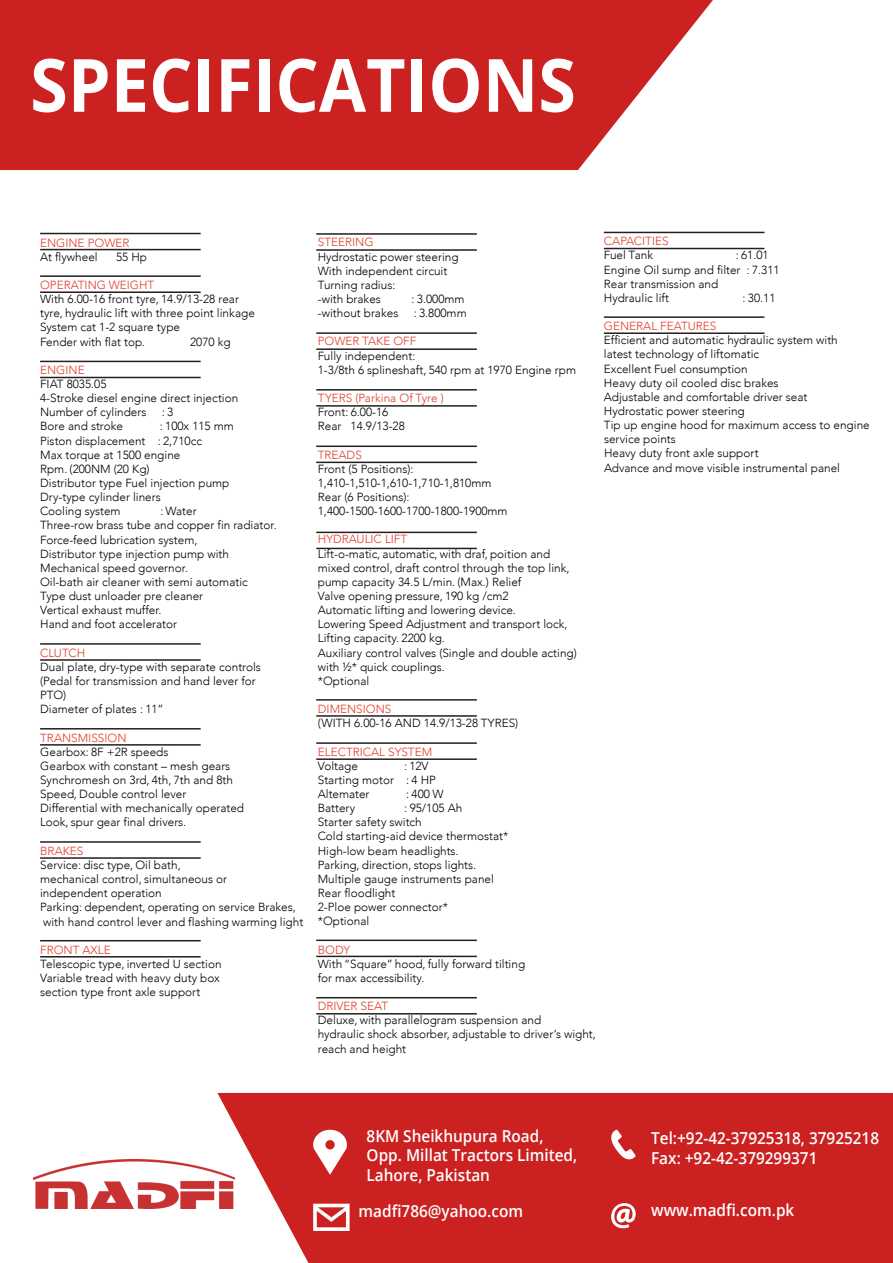
<style>
.page{position:relative;width:893px;height:1263px;background:#fff}
.page>*{position:absolute;margin:0;border:0;box-sizing:border-box;transform-origin:0 0}
.t1{font:700 73.5px "Open Sans";color:#fff;scale:.93 1}
.t2{font:600 16.5px/19.8px "Open Sans";color:#fff;scale:.93 1}
.t3{font:300 11.85px/14.1px "Avenir";color:#000}
.t4{font:300 11.85px "Avenir";color:#e13d2a}
</style>
<div class="page">
<svg style="left:0;top:0;width:713px;height:170px;background:#d03636"></svg>
<div style="left:217px;top:1093px;width:676px;height:170px;background:#cc2121"></div>
<svg style="left:313px;top:1204px;width:37px;height:27px"></svg>
<svg style="left:313px;top:1130px;width:34px;height:45px"></svg>
<svg style="left:611px;top:1130px;width:24px;height:29px"></svg>
<svg style="left:611px;top:1203px;width:25px;height:25px"></svg>
<img style="left:34px;top:1160px;width:201px;height:48px">
<hr style="left:40px;top:233px;width:161px;height:1px;background:#231f20">
<hr style="left:40px;top:249px;width:161px;height:1px;background:#231f20">
<hr style="left:316px;top:233px;width:161px;height:2px;background:#231f20">
<hr style="left:316px;top:249px;width:161px;height:2px;background:#231f20">
<hr style="left:316px;top:332px;width:161px;height:2px;background:#231f20">
<hr style="left:316px;top:348px;width:161px;height:2px;background:#231f20">
<hr style="left:316px;top:389px;width:161px;height:2px;background:#231f20">
<hr style="left:316px;top:405px;width:161px;height:2px;background:#231f20">
<hr style="left:316px;top:445px;width:161px;height:2px;background:#231f20">
<hr style="left:316px;top:462px;width:161px;height:1px;background:#231f20">
<hr style="left:316px;top:532px;width:161px;height:1px;background:#231f20">
<hr style="left:316px;top:548px;width:161px;height:1px;background:#231f20">
<hr style="left:316px;top:699px;width:161px;height:2px;background:#231f20">
<hr style="left:316px;top:715px;width:161px;height:2px;background:#231f20">
<hr style="left:316px;top:742px;width:161px;height:2px;background:#231f20">
<hr style="left:316px;top:758px;width:161px;height:2px;background:#231f20">
<hr style="left:316px;top:939px;width:161px;height:2px;background:#231f20">
<hr style="left:316px;top:956px;width:161px;height:1px;background:#231f20">
<hr style="left:316px;top:997px;width:161px;height:1px;background:#231f20">
<hr style="left:316px;top:1013px;width:161px;height:1px;background:#231f20">
<hr style="left:604px;top:232px;width:160px;height:1px;background:#231f20">
<hr style="left:604px;top:248px;width:160px;height:1px;background:#231f20">
<hr style="left:604px;top:316px;width:160px;height:2px;background:#231f20">
<hr style="left:604px;top:332px;width:160px;height:2px;background:#231f20">
<hr style="left:40px;top:275px;width:161px;height:2px;background:#231f20">
<hr style="left:40px;top:291px;width:161px;height:2px;background:#231f20">
<hr style="left:40px;top:361px;width:161px;height:1px;background:#231f20">
<hr style="left:40px;top:377px;width:161px;height:1px;background:#231f20">
<hr style="left:40px;top:643px;width:161px;height:2px;background:#231f20">
<hr style="left:40px;top:659px;width:161px;height:2px;background:#231f20">
<hr style="left:40px;top:728px;width:161px;height:1px;background:#231f20">
<hr style="left:40px;top:744px;width:161px;height:2px;background:#231f20">
<hr style="left:40px;top:841px;width:161px;height:2px;background:#231f20">
<hr style="left:40px;top:857px;width:161px;height:2px;background:#231f20">
<hr style="left:40px;top:940px;width:161px;height:1px;background:#231f20">
<hr style="left:40px;top:956px;width:161px;height:1px;background:#231f20">
<h1 class="t1" style="left:30px;top:33px;width:588px">SPECIFICATIONS</h1>
<p class="t4" style="left:40px;top:235px;width:91px">ENGINE POWER</p>
<p class="t3" style="left:40px;top:250px;width:59px">At flywheel</p>
<p class="t3" style="left:116px;top:250px;width:33px">55 Hp</p>
<p class="t4" style="left:40px;top:278px;width:116px">OPERATING WEIGHT</p>
<p class="t3" style="left:40px;top:292px;width:216px">With 6.00-16 front tyre, 14.9/13-28 rear tyre, hydraulic lift with three point linkage System cat 1-2 square type<br>Fender with flat top.</p>
<p class="t3" style="left:190px;top:334px;width:42px">2070 kg</p>
<p class="t4" style="left:40px;top:363px;width:46px">ENGINE</p>
<p class="t3" style="left:40px;top:377px;width:200px">FIAT 8035.05<br>4-Stroke diesel engine direct injection<br>Number of cylinders</p>
<p class="t3" style="left:162px;top:405px;width:13px">: 3</p>
<p class="t3" style="left:40px;top:419px;width:84px">Bore and stroke</p>
<p class="t3" style="left:40px;top:419px;width:195px;text-indent:120px">: 100x 115 mm<br>Piston displacement : 2,710cc<br>Max torque at 1500 engine<br>Rpm. (200NM (20 Kg)<br>Distributor type Fuel injection pump<br>Dry-type cylinder liners<br>Cooling system</p>
<p class="t3" style="left:40px;top:504px;width:238px;text-indent:120px">: Water<br>Three-row brass tube and copper fin radiator.<br>Force-feed lubrication system,<br>Distributor type injection pump with<br>Mechanical speed governor.<br>Oil-bath air cleaner with semi automatic<br>Type dust unloader pre cleaner<br>Vertical exhaust muffer.<br>Hand and foot accelerator</p>
<p class="t4" style="left:40px;top:646px;width:47px">CLUTCH</p>
<p class="t3" style="left:40px;top:660px;width:222px">Dual plate, dry-type with separate controls (Pedal for transmission and hand lever for<br>PTO)<br>Diameter of plates : 11”</p>
<p class="t4" style="left:40px;top:730px;width:88px">TRANSMISSION</p>
<p class="t3" style="left:40px;top:745px;width:205px">Gearbox: 8F +2R speeds<br>Gearbox with constant – mesh gears<br>Synchromesh on 3rd, 4th, 7th and 8th<br>Speed, Double control lever<br>Differential with mechanically operated<br>Look, spur gear final drivers.</p>
<p class="t4" style="left:40px;top:844px;width:45px">BRAKES</p>
<p class="t3" style="left:40px;top:858px;width:265px">Service: disc type, Oil bath,<br>mechanical control, simultaneous or<br>independent operation<br>Parking: dependent, operating on service Brakes, with hand control lever and flashing warming light</p>
<p class="t4" style="left:40px;top:943px;width:72px">FRONT AXLE</p>
<p class="t3" style="left:40px;top:957px;width:183px">Telescopic type, inverted U section<br>Variable tread with heavy duty box section type front axle support</p>
<p class="t4" style="left:318px;top:235px;width:57px">STEERING</p>
<p class="t3" style="left:318px;top:249px;width:142px">Hydrostatic power steering<br>With independent circuit<br>Turning radius:<br>-with brakes</p>
<p class="t3" style="left:412px;top:292px;width:55px">: 3.000mm</p>
<p class="t3" style="left:318px;top:306px;width:82px">-without brakes</p>
<p class="t3" style="left:414px;top:306px;width:55px">: 3.800mm</p>
<p class="t4" style="left:318px;top:334px;width:100px">POWER TAKE OFF</p>
<p class="t3" style="left:318px;top:348px;width:260px">Fully independent:<br>1-3/8th 6 splineshaft, 540 rpm at 1970 Engine rpm</p>
<p class="t4" style="left:318px;top:391px;width:127px">TYERS (Parkina Of Tyre )</p>
<p class="t3" style="left:318px;top:405px;width:89px">Front: 6.00-16<br>Rear 14.9/13-28</p>
<p class="t4" style="left:318px;top:447px;width:46px">TREADS</p>
<p class="t3" style="left:318px;top:462px;width:191px">Front (5 Positions):<br>1,410-1,510-1,610-1,710-1,810mm<br>Rear (6 Positions):<br>1,400-1500-1600-1700-1800-1900mm</p>
<p class="t4" style="left:318px;top:532px;width:91px">HYDRAULIC LIFT</p>
<p class="t3" style="left:318px;top:546px;width:261px">Lift-o-matic, automatic, with draf, poition and mixed control, draft control through the top link, pump capacity 34.5 L/min. (Max.) Relief<br>Valve opening pressure, 190 kg /cm2<br>Automatic lifting and lowering device.<br>Lowering Speed Adjustment and transport lock, Lifting capacity. 2200 kg.<br>Auxiliary control valves (Single and double acting) with ½* quick couplings.<br>*Optional</p>
<p class="t4" style="left:318px;top:702px;width:75px">DIMENSIONS</p>
<p class="t3" style="left:318px;top:716px;width:202px">(WITH 6.00-16 AND 14.9/13-28 TYRES)</p>
<p class="t4" style="left:318px;top:744px;width:116px">ELECTRICAL SYSTEM</p>
<p class="t3" style="left:318px;top:759px;width:42px">Voltage</p>
<p class="t3" style="left:318px;top:759px;width:120px;text-indent:86px">: 12V<br>Starting motor : 4 HP<br>Altemater</p>
<p class="t3" style="left:406px;top:787px;width:39px">: 400 W</p>
<p class="t3" style="left:318px;top:801px;width:192px;text-indent:87px">: 95/105 Ah<br>Starter safety switch<br>Cold starting-aid device thermostat*<br>High-low beam headlights.<br>Parking, direction, stops lights.<br>Multiple gauge instruments panel<br>Rear floodlight<br>2-Ploe power connector*<br>*Optional</p>
<p class="t4" style="left:318px;top:942px;width:34px">BODY</p>
<p class="t3" style="left:318px;top:957px;width:209px">With “Square” hood, fully forward tilting for max accessibility.</p>
<p class="t4" style="left:318px;top:999px;width:72px">DRIVER SEAT</p>
<p class="t3" style="left:318px;top:1013px;width:280px">Deluxe, with parallelogram suspension and<br>hydraulic shock absorber, adjustable to driver’s wight, reach and height</p>
<p class="t3" style="left:318px;top:801px;width:39px">Battery</p>
<p class="t4" style="left:604px;top:234px;width:66px">CAPACITIES</p>
<p class="t3" style="left:604px;top:248px;width:51px">Fuel Tank</p>
<p class="t3" style="left:604px;top:248px;width:177px;text-indent:132px">: 61.01<br>Engine Oil sump and filter : 7.311<br>Rear transmission and<br>Hydraulic lift</p>
<p class="t3" style="left:743px;top:291px;width:34px">: 30.11</p>
<p class="t4" style="left:604px;top:319px;width:114px">GENERAL FEATURES</p>
<p class="t3" style="left:604px;top:333px;width:267px">Efficient and automatic hydraulic system with<br>latest technology of liftomatic<br>Excellent Fuel consumption<br>Heavy duty oil cooled disc brakes<br>Adjustable and comfortable driver seat<br>Hydrostatic power steering<br>Tip up engine hood for maximum access to engine service points<br>Heavy duty front axle support<br>Advance and move visible instrumental panel</p>
<h2 class="t2" style="left:367px;top:1125px;width:228px">8KM Sheikhupura Road,<br>Opp. Millat Tractors Limited,<br>Lahore, Pakistan</h2>
<h2 class="t2" style="left:359px;top:1201px;width:178px">madfi786@yahoo.com</h2>
<h2 class="t2" style="left:651px;top:1128px;width:247px">Tel:+92-42-37925318, 37925218<br>Fax: +92-42-379299371</h2>
<h2 class="t2" style="left:651px;top:1199px;width:156px">www.madfi.com.pk</h2>
</div>
